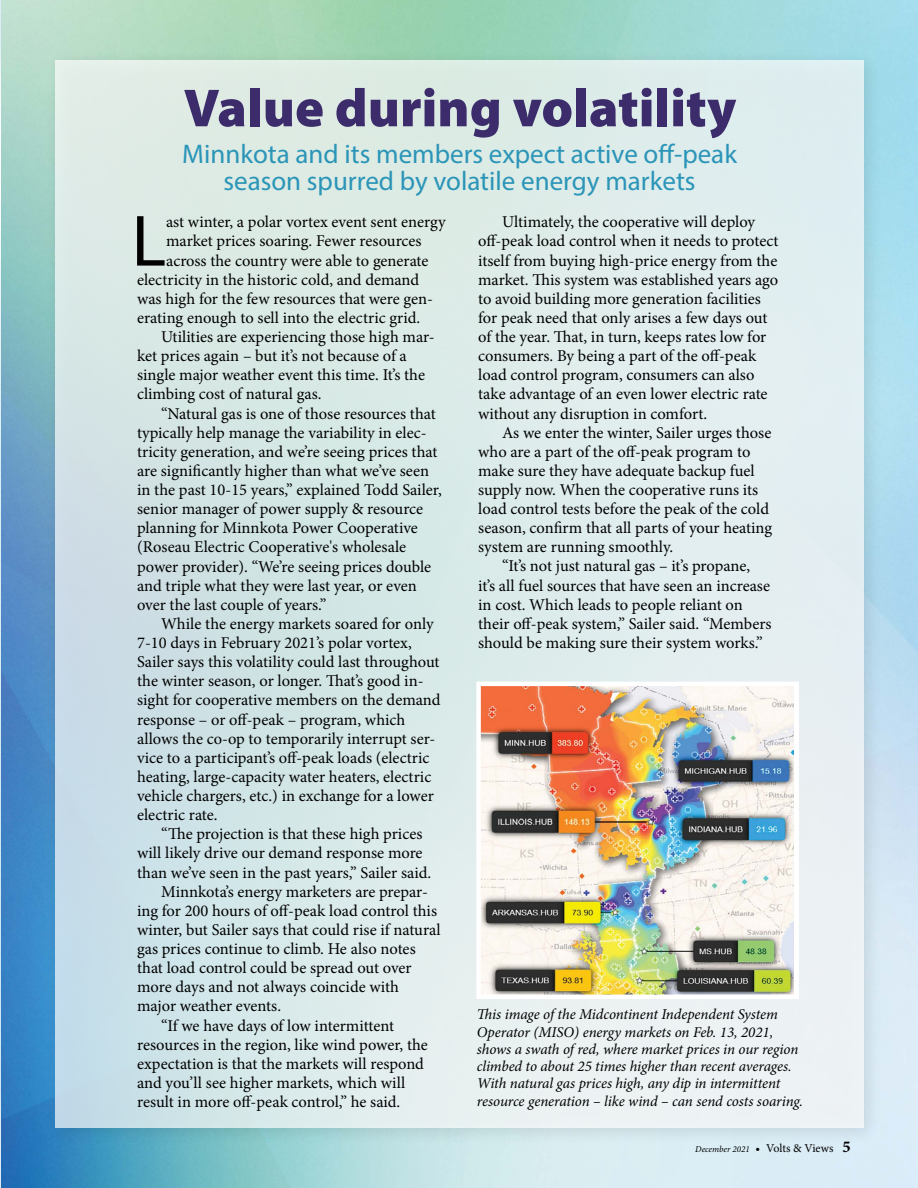
<style>
.page{position:relative;width:918px;height:1188px;background:#fff}
.page>*{position:absolute;margin:0;border:0;box-sizing:border-box;transform-origin:0 0}
.t1{font:73.2px "Myriad Pro";color:#000}
.t2{font:900 54px "Myriad Pro";color:#3d2c6b}
.t3{font:27px/27px "Myriad Pro";color:#2b95b8;text-align:center}
.t4{font:16.5px/19px "Minion Pro";letter-spacing:-.005em;color:#000}
.t5{font:italic 15px/17.2px "Minion Pro";letter-spacing:-.01em;color:#000}
.t6{font:italic 9px "Minion Pro";color:#000}
.s1{font-style:normal;font-size:12px}
.s2{font-weight:700;font-style:normal;font-size:16.5px}
</style>
<div class="page">
<img style="left:0;top:0;width:918px;height:1188px">
<div style="left:44px;top:49px;width:839px;height:1098px;background:#000;opacity:.11"></div>
<div style="left:56px;top:60px;width:808px;height:1068px;background:linear-gradient(to right,#d0e3e3,#e8f2f2)"></div>
<img style="left:481px;top:687px;width:313px;height:307px">
<div style="left:476px;top:682px;width:323px;height:317px;border:4px solid #fff"></div>
<h2 class="t2" style="left:184px;top:72px;width:554px">Value during volatility</h2>
<h3 class="t3" style="left:182px;top:140px;width:556px">Minnkota and its members expect active off-peak season spurred by volatile energy markets</h3>
<h1 class="t1" style="left:132px;top:196px;width:36px">L</h1>
<p class="t4" style="left:166px;top:213px;width:281px">ast winter, a polar vortex event sent energy</p>
<p class="t4" style="left:166px;top:232px;width:257px">market prices soaring. Fewer resources</p>
<p class="t4" style="left:166px;top:251px;width:264px">across the country were able to generate</p>
<p class="t4" style="left:137px;top:270px;width:284px">electricity in the historic cold, and demand</p>
<p class="t4" style="left:137px;top:289px;width:298px">was high for the few resources that were gen-</p>
<p class="t4" style="left:137px;top:308px;width:285px">erating enough to sell into the electric grid.</p>
<p class="t4" style="left:161px;top:327px;width:275px">Utilities are experiencing those high mar-</p>
<p class="t4" style="left:137px;top:346px;width:271px">ket prices again – but it’s not because of a</p>
<p class="t4" style="left:137px;top:366px;width:289px">single major weather event this time. It’s the</p>
<p class="t4" style="left:137px;top:385px;width:186px">climbing cost of natural gas.</p>
<p class="t4" style="left:161px;top:404px;width:276px">“Natural gas is one of those resources that</p>
<p class="t4" style="left:137px;top:423px;width:291px">typically help manage the variability in elec-</p>
<p class="t4" style="left:137px;top:442px;width:302px">tricity generation, and we’re seeing prices that</p>
<p class="t4" style="left:137px;top:461px;width:293px">are significantly higher than what we’ve seen</p>
<p class="t4" style="left:137px;top:480px;width:306px">in the past 10-15 years,” explained Todd Sailer,</p>
<p class="t4" style="left:137px;top:499px;width:288px">senior manager of power supply &amp; resource</p>
<p class="t4" style="left:137px;top:519px;width:282px">planning for Minnkota Power Cooperative</p>
<p class="t4" style="left:137px;top:538px;width:271px">(Roseau Electric Cooperative's wholesale</p>
<p class="t4" style="left:137px;top:557px;width:296px">power provider). “We’re seeing prices double</p>
<p class="t4" style="left:137px;top:576px;width:281px">and triple what they were last year, or even</p>
<p class="t4" style="left:137px;top:595px;width:191px">over the last couple of years.”</p>
<p class="t4" style="left:161px;top:614px;width:274px">While the energy markets soared for only</p>
<p class="t4" style="left:137px;top:633px;width:276px">7-10 days in February 2021’s polar vortex,</p>
<p class="t4" style="left:137px;top:652px;width:304px">Sailer says this volatility could last throughout</p>
<p class="t4" style="left:137px;top:672px;width:288px">the winter season, or longer. That’s good in-</p>
<p class="t4" style="left:137px;top:691px;width:305px">sight for cooperative members on the demand</p>
<p class="t4" style="left:137px;top:710px;width:270px">response – or off-peak – program, which</p>
<p class="t4" style="left:137px;top:729px;width:300px">allows the co-op to temporarily interrupt ser-</p>
<p class="t4" style="left:137px;top:748px;width:294px">vice to a participant’s off-peak loads (electric</p>
<p class="t4" style="left:137px;top:767px;width:296px">heating, large-capacity water heaters, electric</p>
<p class="t4" style="left:137px;top:786px;width:298px">vehicle chargers, etc.) in exchange for a lower</p>
<p class="t4" style="left:137px;top:805px;width:82px">electric rate.</p>
<p class="t4" style="left:161px;top:825px;width:263px">“The projection is that these high prices</p>
<p class="t4" style="left:137px;top:844px;width:287px">will likely drive our demand response more</p>
<p class="t4" style="left:137px;top:863px;width:296px">than we’ve seen in the past years,” Sailer said.</p>
<p class="t4" style="left:161px;top:882px;width:268px">Minnkota’s energy marketers are prepar-</p>
<p class="t4" style="left:137px;top:901px;width:301px">ing for 200 hours of off-peak load control this</p>
<p class="t4" style="left:137px;top:920px;width:305px">winter, but Sailer says that could rise if natural</p>
<p class="t4" style="left:137px;top:939px;width:280px">gas prices continue to climb. He also notes</p>
<p class="t4" style="left:137px;top:958px;width:276px">that load control could be spread out over</p>
<p class="t4" style="left:137px;top:978px;width:263px">more days and not always coincide with</p>
<p class="t4" style="left:137px;top:997px;width:145px">major weather events.</p>
<p class="t4" style="left:161px;top:1016px;width:235px">“If we have days of low intermittent</p>
<p class="t4" style="left:137px;top:1035px;width:292px">resources in the region, like wind power, the</p>
<p class="t4" style="left:137px;top:1054px;width:288px">expectation is that the markets will respond</p>
<p class="t4" style="left:137px;top:1073px;width:270px">and you’ll see higher markets, which will</p>
<p class="t4" style="left:137px;top:1092px;width:265px">result in more off-peak control,” he said.</p>
<p class="t4" style="left:478px;top:213px;width:302px;text-indent:24px">Ultimately, the cooperative will deploy off-peak load control when it needs to protect itself from buying high-price energy from the market. This system was established years ago to avoid building more generation facilities for peak need that only arises a few days out of the year. That, in turn, keeps rates low for consumers. By being a part of the off-peak load control program, consumers can also take advantage of an even lower electric rate without any disruption in comfort.</p>
<p class="t4" style="left:478px;top:423px;width:296px;text-indent:24px">As we enter the winter, Sailer urges those who are a part of the off-peak program to make sure they have adequate backup fuel supply now. When the cooperative runs its load control tests before the peak of the cold season, confirm that all parts of your heating system are running smoothly.</p>
<p class="t4" style="left:478px;top:557px;width:295px;text-indent:24px">“It’s not just natural gas – it’s propane,<br>it’s all fuel sources that have seen an increase in cost. Which leads to people reliant on their off-peak system,” Sailer said. “Members should be making sure their system works.”</p>
<p class="t5" style="left:477px;top:1006px;width:326px">This image of the Midcontinent Independent System Operator (MISO) energy markets on Feb. 13, 2021, shows a swath of red, where market prices in our region climbed to about 25 times higher than recent averages.<br>With natural gas prices high, any dip in intermittent resource generation – like wind – can send costs soaring.</p>
<p class="t6" style="left:695px;top:1143px;width:157px">December 2021 <span class="s1">• Volts &amp; Views</span> <span class="s2">5</span></p>
</div>
